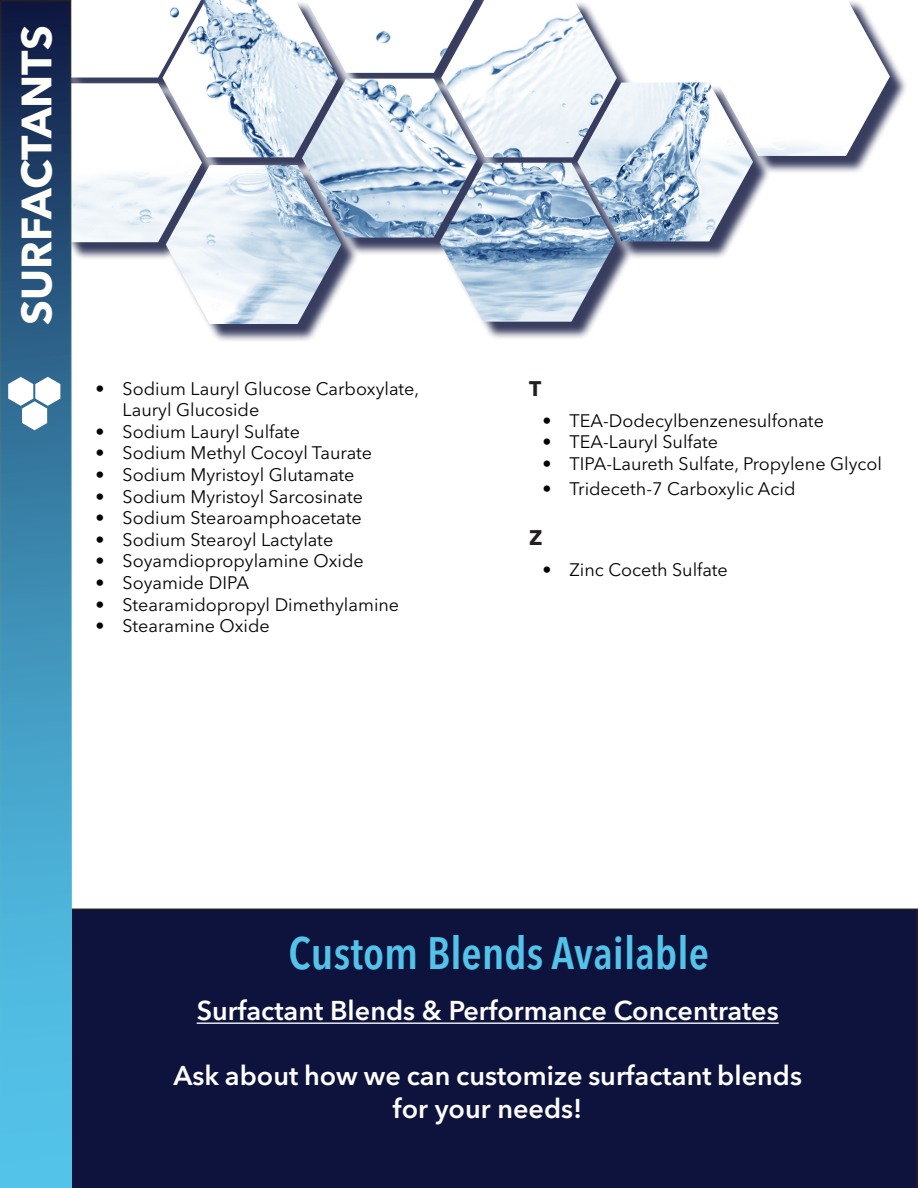
<style>
.page{position:relative;width:918px;height:1188px;background:#fff}
.page>*{position:absolute;margin:0;border:0;box-sizing:border-box;transform-origin:0 0}
.t1{font:600 condensed 45px "Avenir Next LT Pro";color:#54c3e9}
.t2{font:700 42px "Avenir Next LT Pro";color:#fffef8}
.t3{font:600 27px/32.4px "Avenir Next LT Pro";color:#fff;text-align:center}
.t4{font:700 21px "Avenir Next LT Pro";color:#231f20}
.t5{font:18px/21.6px "Avenir Next LT Pro";color:#040503}
</style>
<div class="page">
<div style="left:72px;top:909px;width:846px;height:279px;background:#0d133c"></div>
<hr style="left:197px;top:1023px;width:582px;height:1px;background:#fff">
<div style="left:0;top:0;width:908px;height:343px;background:#0d133c;opacity:.82"></div>
<img style="left:72px;top:0;width:818px;height:324px">
<svg style="left:1px;top:0;width:71px;height:1188px;background:#3a83aa"></svg>
<svg style="left:8px;top:377px;width:52px;height:53px"></svg>
<p class="t2" style="left:11px;top:325px;width:301px;rotate:-90deg">SURFACTANTS</p>
<p class="t5" style="left:123px;top:377px;width:298px;text-indent:-27px">• Sodium Lauryl Glucose Carboxylate,<br>Lauryl Glucoside</p>
<p class="t5" style="left:96px;top:421px;width:206px">• Sodium Lauryl Sulfate</p>
<p class="t5" style="left:96px;top:442px;width:278px">• Sodium Methyl Cocoyl Taurate</p>
<p class="t5" style="left:96px;top:464px;width:260px">• Sodium Myristoyl Glutamate</p>
<p class="t5" style="left:96px;top:485px;width:269px">• Sodium Myristoyl Sarcosinate</p>
<p class="t5" style="left:96px;top:507px;width:268px">• Sodium Stearoamphoacetate</p>
<p class="t5" style="left:96px;top:529px;width:239px">• Sodium Stearoyl Lactylate</p>
<p class="t5" style="left:96px;top:550px;width:270px">• Soyamdiopropylamine Oxide</p>
<p class="t5" style="left:96px;top:572px;width:155px">• Soyamide DIPA</p>
<p class="t5" style="left:96px;top:593px;width:305px">• Stearamidopropyl Dimethylamine</p>
<p class="t5" style="left:96px;top:615px;width:176px">• Stearamine Oxide</p>
<p class="t4" style="left:529px;top:376px;width:14px">T</p>
<p class="t5" style="left:543px;top:409px;width:283px">• TEA-Dodecylbenzenesulfonate</p>
<p class="t5" style="left:543px;top:431px;width:177px">• TEA-Lauryl Sulfate</p>
<p class="t5" style="left:543px;top:453px;width:341px">• TIPA-Laureth Sulfate, Propylene Glycol</p>
<p class="t5" style="left:543px;top:478px;width:254px">• Trideceth-7 Carboxylic Acid</p>
<p class="t4" style="left:529px;top:525px;width:15px">Z</p>
<p class="t5" style="left:543px;top:559px;width:187px">• Zinc Coceth Sulfate</p>
<p class="t1" style="left:289px;top:926px;width:422px">Custom Blends Available</p>
<p class="t3" style="left:197px;top:995px;width:584px">Surfactant Blends &amp; Performance Concentrates</p>
<p class="t3" style="left:173px;top:1059px;width:630px">Ask about how we can customize surfactant blends for your needs!</p>
</div>
